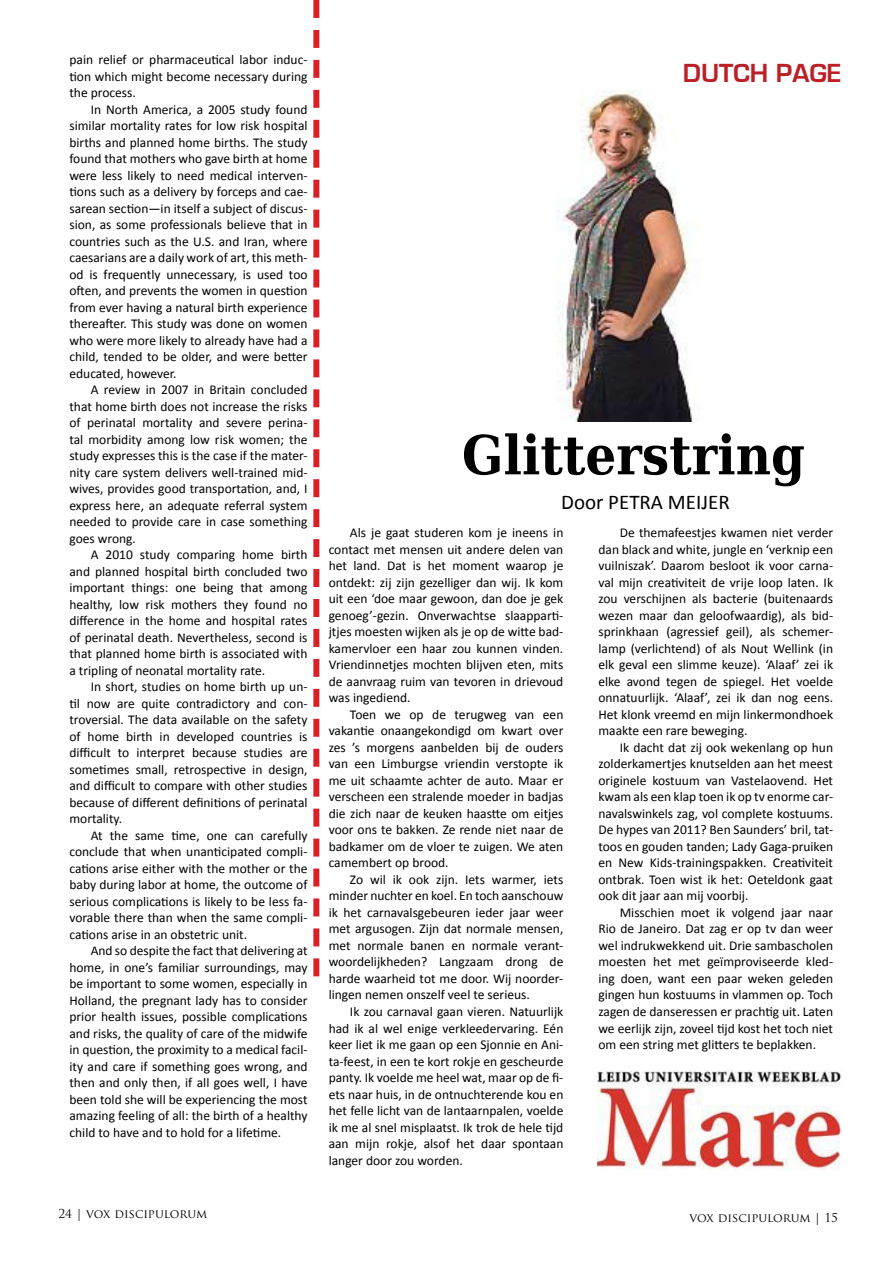
<style>
.page{position:relative;width:893px;height:1263px;background:#fff}
.page>*{position:absolute;margin:0;border:0;box-sizing:border-box;transform-origin:0 0}
.t1{font:700 54px "DejaVu Serif Condensed";color:#000}
.t2{font:27px "Eurotype";color:#ba2026}
.t3{font:21px "Calibri";color:#000}
.t4{font:13.5px/16.5px "Calibri";color:#000;text-align:justify}
.t5{font:12px "Trajan Pro";letter-spacing:-.005em;color:#000}
</style>
<div class="page">
<img style="left:597px;top:1071px;width:244px;height:98px">
<img style="left:557px;top:90px;width:139px;height:331px">
<svg style="left:313px;top:0;width:6px;height:976px"></svg>
<p class="t4" style="left:69px;top:51px;width:240px">pain relief or pharmaceutical labor induc&shy;tion which might become necessary during the process.</p>
<p class="t4" style="left:69px;top:100px;width:240px;text-indent:21px">In North America, a 2005 study found similar mortality rates for low risk hospital births and planned home births. The study found that mothers who gave birth at home were less likely to need medical interven&shy;tions such as a delivery by forceps and cae&shy;sarean section—in itself a subject of discus&shy;sion, as some professionals believe that in countries such as the U.S. and Iran, where caesarians are a daily work of art, this meth&shy;od is frequently unnecessary, is used too often, and prevents the women in question from ever having a natural birth experience thereafter. This study was done on women who were more likely to already have had a child, tended to be older, and were better educated, however.</p>
<p class="t4" style="left:69px;top:381px;width:240px;text-indent:21px">A review in 2007 in Britain concluded that home birth does not increase the risks of perinatal mortality and severe perina&shy;tal morbidity among low risk women; the study expresses this is the case if the mater&shy;nity care system delivers well-trained mid&shy;wives, provides good transportation, and, I express here, an adequate referral system needed to provide care in case something goes wrong.</p>
<p class="t4" style="left:69px;top:546px;width:240px;text-indent:21px">A 2010 study comparing home birth and planned hospital birth concluded two important things: one being that among healthy, low risk mothers they found no difference in the home and hospital rates of perinatal death. Nevertheless, second is that planned home birth is associated with a tripling of neonatal mortality rate.</p>
<p class="t4" style="left:69px;top:678px;width:240px;text-indent:21px">In short, studies on home birth up un&shy;til now are quite contradictory and con&shy;troversial. The data available on the safety of home birth in developed countries is difficult to interpret because studies are sometimes small, retrospective in design, and difficult to compare with other studies because of different definitions of perinatal mortality.</p>
<p class="t4" style="left:69px;top:826px;width:240px;text-indent:21px">At the same time, one can carefully conclude that when unanticipated compli&shy;cations arise either with the mother or the baby during labor at home, the outcome of serious complications is likely to be less fa&shy;vorable there than when the same compli&shy;cations arise in an obstetric unit.</p>
<p class="t4" style="left:69px;top:942px;width:240px;text-indent:21px">And so despite the fact that delivering at home, in one’s familiar surroundings, may be important to some women, especially in Holland, the pregnant lady has to consider prior health issues, possible complications and risks, the quality of care of the midwife in question, the proximity to a medical facil&shy;ity and care if something goes wrong, and then and only then, if all goes well, I have been told she will be experiencing the most amazing feeling of all: the birth of a healthy child to have and to hold for a lifetime.</p>
<p class="t5" style="left:58px;top:1206px;width:150px">24 | VOX DISCIPULORUM</p>
<h2 class="t2" style="left:683px;top:62px;width:54px">DUTCH</h2>
<h2 class="t2" style="left:776px;top:62px;width:67px">PAGE</h2>
<h1 class="t1" style="left:462px;top:408px;width:345px">Glitterstring</h1>
<h3 class="t3" style="left:561px;top:489px;width:170px">Door PETRA MEIJER</h3>
<p class="t4" style="left:329px;top:524px;width:236px;text-indent:21px">Als je gaat studeren kom je ineens in contact met mensen uit andere delen van het land. Dat is het moment waarop je ontdekt: zij zijn gezelliger dan wij. Ik kom uit een ‘doe maar gewoon, dan doe je gek genoeg’-gezin. Onverwachtse slaapparti&shy;jtjes moesten wijken als je op de witte bad&shy;kamervloer een haar zou kunnen vinden.<br>Vriendinnetjes mochten blijven eten, mits de aanvraag ruim van tevoren in drievoud was ingediend.</p>
<p class="t4" style="left:329px;top:706px;width:236px;text-indent:21px">Toen we op de terugweg van een vakantie onaangekondigd om kwart over zes ’s morgens aanbelden bij de ouders van een Limburgse vriendin verstopte ik me uit schaamte achter de auto. Maar er verscheen een stralende moeder in badjas die zich naar de keuken haastte om eitjes voor ons te bakken. Ze rende niet naar de badkamer om de vloer te zuigen. We aten camembert op brood.</p>
<p class="t4" style="left:329px;top:871px;width:236px;text-indent:21px">Zo wil ik ook zijn. Iets warmer, iets minder nuchter en koel. En toch aanschouw ik het carnavalsgebeuren ieder jaar weer met argusogen. Zijn dat normale mensen, met normale banen en normale verant&shy;woordelijkheden? Langzaam drong de harde waarheid tot me door. Wij noorder&shy;lingen nemen onszelf veel te serieus.</p>
<p class="t4" style="left:329px;top:1003px;width:236px;text-indent:21px">Ik zou carnaval gaan vieren. Natuurlijk had ik al wel enige verkleedervaring. Eén keer liet ik me gaan op een Sjonnie en Ani&shy;ta-feest, in een te kort rokje en gescheurde panty. Ik voelde me heel wat, maar op de fi&shy;ets naar huis, in de ontnuchterende kou en het felle licht van de lantaarnpalen, voelde ik me al snel misplaatst. Ik trok de hele tijd aan mijn rokje, alsof het daar spontaan langer door zou worden.</p>
<p class="t4" style="left:598px;top:524px;width:236px;text-indent:21px">De themafeestjes kwamen niet verder dan black and white, jungle en ‘verknip een vuilniszak’. Daarom besloot ik voor carna&shy;val mijn creativiteit de vrije loop laten. Ik zou verschijnen als bacterie (buitenaards wezen maar dan geloofwaardig), als bid&shy;sprinkhaan (agressief geil), als schemer&shy;lamp (verlichtend) of als Nout Wellink (in elk geval een slimme keuze). ‘Alaaf’ zei ik elke avond tegen de spiegel. Het voelde onnatuurlijk. ‘Alaaf’, zei ik dan nog eens.<br>Het klonk vreemd en mijn linkermondhoek maakte een rare beweging.</p>
<p class="t4" style="left:598px;top:739px;width:236px;text-indent:21px">Ik dacht dat zij ook wekenlang op hun zolderkamertjes knutselden aan het meest originele kostuum van Vastelaovend. Het kwam als een klap toen ik op tv enorme car&shy;navalswinkels zag, vol complete kostuums.<br>De hypes van 2011? Ben Saunders’ bril, tat&shy;toos en gouden tanden; Lady Gaga-pruiken en New Kids-trainingspakken. Creativiteit ontbrak. Toen wist ik het: Oeteldonk gaat ook dit jaar aan mij voorbij.</p>
<p class="t4" style="left:598px;top:904px;width:236px;text-indent:21px">Misschien moet ik volgend jaar naar Rio de Janeiro. Dat zag er op tv dan weer wel indrukwekkend uit. Drie sambascholen moesten het met geïmproviseerde kled&shy;ing doen, want een paar weken geleden gingen hun kostuums in vlammen op. Toch zagen de danseressen er prachtig uit. Laten we eerlijk zijn, zoveel tijd kost het toch niet om een string met glitters te beplakken.</p>
<p class="t5" style="left:689px;top:1209px;width:150px">VOX DISCIPULORUM | 15</p>
</div>
